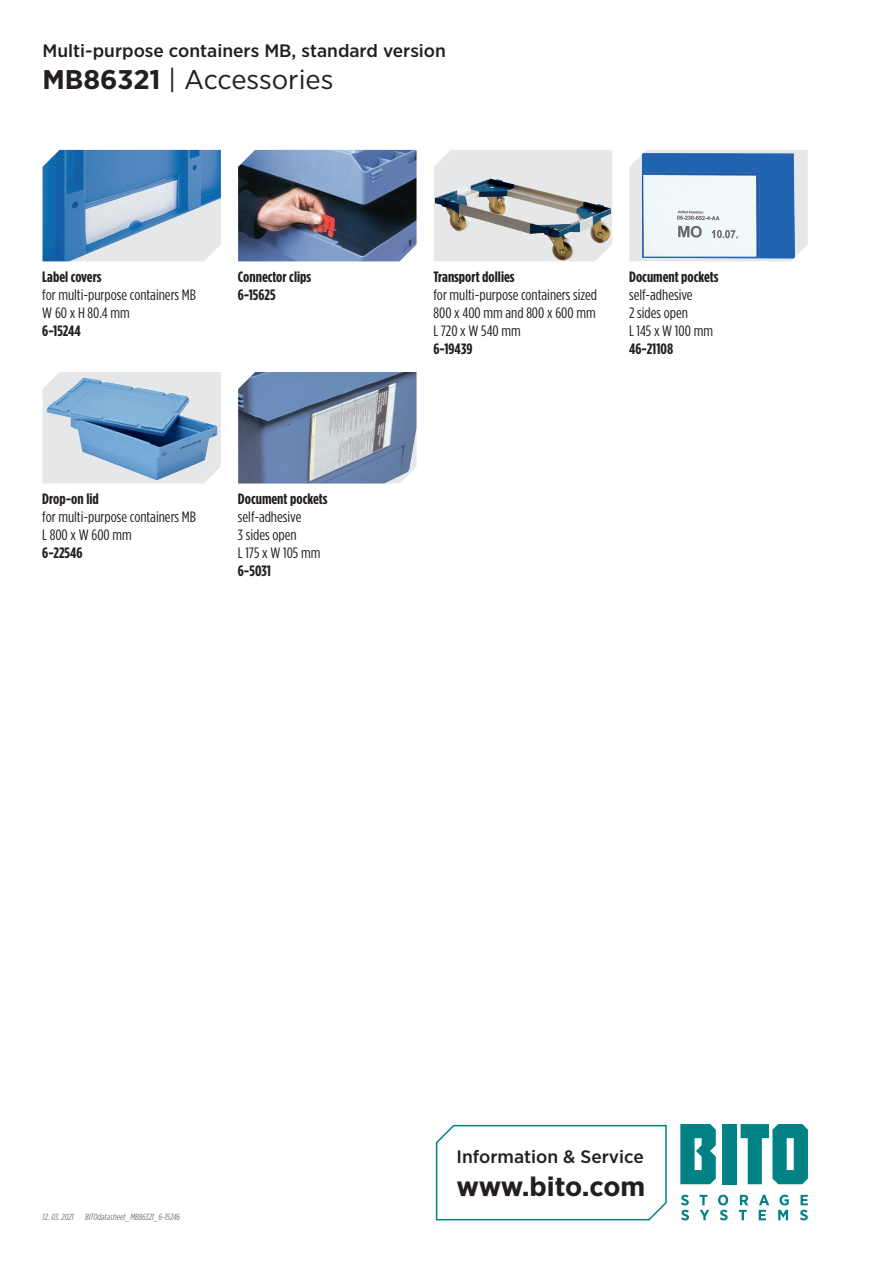
<style>
.page{position:relative;width:893px;height:1263px;background:#fff}
.page>*{position:absolute;margin:0;border:0;box-sizing:border-box;transform-origin:0 0}
.t1{font:27px "Gotham Narrow";color:#231f20;scale:1.1 1}
.t2{font:700 27px "Gotham Narrow";letter-spacing:-.015em;color:#231f20;scale:1.1 1}
.t3{font:500 18px "Gotham Narrow";color:#231f20;scale:1.1 1}
.t4{font:15px/18px "Gotham Condensed";color:#231f20;scale:1.1 1}
.t5{font:700 15px/18px "Gotham Condensed";color:#231f20;scale:1.1 1}
.t6{font:italic 9px "Gotham Condensed";color:#76787b;scale:1.1 1}
.s1{font-weight:700}
</style>
<div class="page">
<div style="left:723px;top:1124px;width:14px;height:60px;background:#008183"></div>
<svg style="left:680px;top:1124px;width:36px;height:60px;background:#229193"></svg>
<svg style="left:741px;top:1124px;width:67px;height:60px"></svg>
<svg style="left:681px;top:1195px;width:8px;height:25px"></svg>
<svg style="left:699px;top:1195px;width:10px;height:25px"></svg>
<svg style="left:718px;top:1195px;width:10px;height:25px"></svg>
<svg style="left:739px;top:1195px;width:9px;height:25px"></svg>
<svg style="left:759px;top:1195px;width:10px;height:25px"></svg>
<svg style="left:778px;top:1195px;width:11px;height:25px"></svg>
<svg style="left:800px;top:1195px;width:8px;height:25px"></svg>
<svg style="left:435px;top:1124px;width:232px;height:97px"></svg>
<img style="left:238px;top:372px;width:178px;height:111px">
<svg style="left:43px;top:372px;width:178px;height:111px;background:#e8e9ea"></svg>
<img style="left:47px;top:377px;width:171px;height:103px">
<svg style="left:629px;top:150px;width:179px;height:111px;background:#e8e9eb"></svg>
<img style="left:642px;top:153px;width:153px;height:106px">
<div style="left:434px;top:150px;width:178px;height:111px;background:#e6e7e9"></div>
<img style="left:435px;top:179px;width:177px;height:82px">
<img style="left:238px;top:150px;width:178px;height:111px">
<img style="left:43px;top:150px;width:178px;height:111px">
<p class="t3" style="left:43px;top:39px;width:368px">Multi-purpose containers MB, standard version</p>
<h1 class="t1" style="left:43px;top:63px;width:266px"><span class="s1">MB86321</span> | Accessories</h1>
<p class="t5" style="left:42px;top:268px;width:55px">Label covers</p>
<p class="t4" style="left:42px;top:285px;width:141px">for multi-purpose containers MB<br>W 60 x H 80.4 mm</p>
<p class="t5" style="left:42px;top:322px;width:37px">6-15244</p>
<p class="t5" style="left:238px;top:268px;width:68px">Connector clips<br>6-15625</p>
<p class="t5" style="left:42px;top:490px;width:53px">Drop-on lid</p>
<p class="t4" style="left:42px;top:508px;width:141px">for multi-purpose containers MB<br>L 800 x W 600 mm</p>
<p class="t5" style="left:42px;top:544px;width:38px">6-22546</p>
<p class="t5" style="left:238px;top:490px;width:83px">Document pockets</p>
<p class="t4" style="left:238px;top:508px;width:76px">self-adhesive<br>3 sides open<br>L 175 x W 105 mm</p>
<p class="t5" style="left:238px;top:562px;width:32px">6-5031</p>
<p class="t5" style="left:433px;top:268px;width:75px">Transport dollies</p>
<p class="t4" style="left:433px;top:286px;width:150px;text-align:justify">for multi-purpose containers sized 800 x 400 mm and 800 x 600 mm L 720 x W 540 mm</p>
<p class="t5" style="left:433px;top:340px;width:37px">6-19439</p>
<p class="t5" style="left:629px;top:268px;width:83px">Document pockets</p>
<p class="t4" style="left:629px;top:285px;width:78px">self-adhesive<br>2 sides open<br>L 145 x W 100 mm</p>
<p class="t5" style="left:629px;top:340px;width:42px">46-21108</p>
<p class="t6" style="left:43px;top:1212px;width:30px">12. 03. 2021</p>
<p class="t6" style="left:85px;top:1212px;width:88px">BITOdatasheet_MB86321_6-15246</p>
<p class="t3" style="left:457px;top:1145px;width:172px">Information &amp; Service</p>
<h1 class="t2" style="left:457px;top:1169px;width:173px">www.bito.com</h1>
</div>
